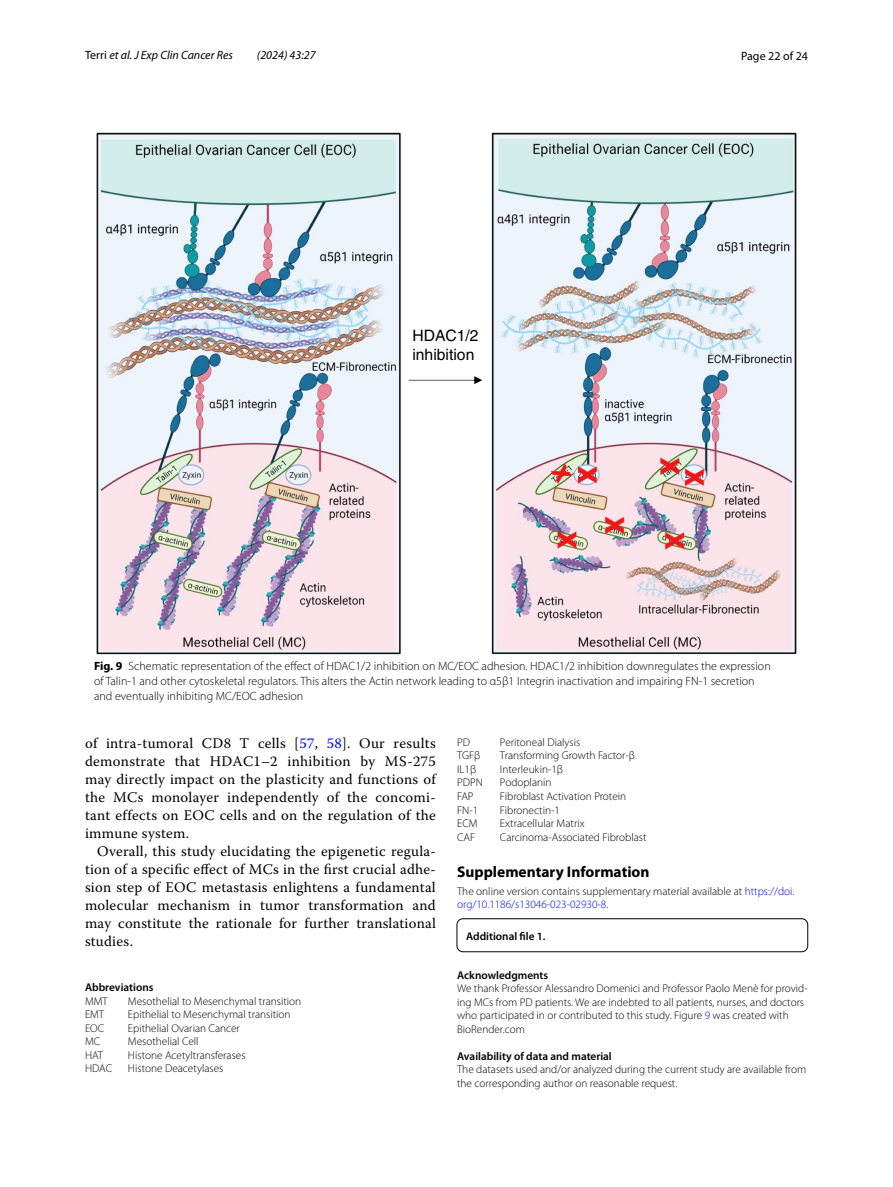
<style>
.page{position:relative;width:893px;height:1187px;background:#fff}
.page>*{position:absolute;margin:0;border:0;box-sizing:border-box;transform-origin:0 0}
.t1{font:15.6px/18.9px "Helvetica 4";color:#000}
.t2{font:700 15.45px "Myriad Pro";color:#000}
.t3{font:14.7px/18px "Warnock Pro";letter-spacing:.015em;color:#000;text-align:justify}
.t4{font:300 12px/15px "Myriad Pro";color:#000}
.t5{font:italic 12px "Myriad Pro";color:#000}
.t6{font:12px "Myriad Pro";color:#000}
.t7{font:300 11.25px/13.5px "Myriad Pro";color:#000}
.t8{font:600 11.25px "Myriad Pro";color:#000}
.s1{font-style:normal}
.s2{font-weight:700}
.s3{color:#00f}
</style>
<div class="page">
<div style="left:457px;top:918px;width:351px;height:33px;border:1px solid #000;border-radius:6px"></div>
<img style="left:96px;top:133px;width:701px;height:521px">
<svg style="left:409px;top:376px;width:73px;height:8px"></svg>
<p class="t5" style="left:85px;top:48px;width:149px"><span class="s1">Terri</span> et al. J Exp Clin Cancer Res</p>
<p class="t5" style="left:257px;top:48px;width:60px">(2024) 43:27</p>
<p class="t6" style="left:741px;top:48px;width:68px">Page 22 of 24</p>
<h1 class="t1" style="left:412px;top:326px;width:68px">HDAC1/2 inhibition</h1>
<p class="t4" style="left:94px;top:658px;width:678px"><span class="s2">Fig. 9</span> Schematic representation of the effect of HDAC1/2 inhibition on MC/EOC adhesion. HDAC1/2 inhibition downregulates the expression of Talin-1 and other cytoskeletal regulators. This alters the Actin network leading to α5β1 Integrin inactivation and impairing FN-1 secretion and eventually inhibiting MC/EOC adhesion</p>
<p class="t3" style="left:85px;top:734px;width:352px">of intra-tumoral CD8 T cells [<span class="s3">57</span>, <span class="s3">58</span>]. Our results demonstrate that HDAC1–2 inhibition by MS-275 may directly impact on the plasticity and functions of the MCs monolayer independently of the concomi&shy;tant effects on EOC cells and on the regulation of the immune system.</p>
<p class="t3" style="left:85px;top:842px;width:352px;text-indent:12px">Overall, this study elucidating the epigenetic regula&shy;tion of a specific effect of MCs in the first crucial adhe&shy;sion step of EOC metastasis enlightens a fundamental molecular mechanism in tumor transformation and may constitute the rationale for further translational studies.</p>
<p class="t8" style="left:85px;top:980px;width:70px">Abbreviations</p>
<p class="t7" style="left:85px;top:994px;width:24px">MMT</p>
<p class="t7" style="left:128px;top:994px;width:175px">Mesothelial to Mesenchymal transition</p>
<p class="t7" style="left:85px;top:1007px;width:21px">EMT</p>
<p class="t7" style="left:128px;top:1007px;width:164px">Epithelial to Mesenchymal transition</p>
<p class="t7" style="left:85px;top:1021px;width:21px">EOC</p>
<p class="t7" style="left:128px;top:1021px;width:114px">Epithelial Ovarian Cancer</p>
<p class="t7" style="left:85px;top:1034px;width:17px">MC</p>
<p class="t7" style="left:128px;top:1034px;width:72px">Mesothelial Cell</p>
<p class="t7" style="left:85px;top:1048px;width:20px">HAT</p>
<p class="t7" style="left:128px;top:1048px;width:119px">Histone Acetyltransferases</p>
<p class="t7" style="left:85px;top:1061px;width:29px">HDAC</p>
<p class="t7" style="left:128px;top:1061px;width:97px">Histone Deacetylases</p>
<p class="t7" style="left:457px;top:735px;width:14px">PD</p>
<p class="t7" style="left:500px;top:735px;width:82px">Peritoneal Dialysis</p>
<p class="t7" style="left:457px;top:749px;width:25px">TGFβ</p>
<p class="t7" style="left:500px;top:749px;width:136px">Transforming Growth Factor-β</p>
<p class="t7" style="left:457px;top:762px;width:21px">IL1β</p>
<p class="t7" style="left:500px;top:762px;width:64px">Interleukin-1β</p>
<p class="t7" style="left:457px;top:776px;width:27px">PDPN</p>
<p class="t7" style="left:500px;top:776px;width:53px">Podoplanin</p>
<p class="t7" style="left:457px;top:789px;width:18px">FAP</p>
<p class="t7" style="left:500px;top:789px;width:128px">Fibroblast Activation Protein</p>
<p class="t7" style="left:457px;top:803px;width:23px">FN-1</p>
<p class="t7" style="left:500px;top:803px;width:61px">Fibronectin-1</p>
<p class="t7" style="left:457px;top:816px;width:22px">ECM</p>
<p class="t7" style="left:500px;top:816px;width:86px">Extracellular Matrix</p>
<p class="t7" style="left:457px;top:830px;width:20px">CAF</p>
<p class="t7" style="left:500px;top:830px;width:148px">Carcinoma-Associated Fibroblast</p>
<h2 class="t2" style="left:457px;top:861px;width:194px">Supplementary Information</h2>
<p class="t7" style="left:457px;top:884px;width:339px">The online version contains supplementary material available at <span class="s3">https://doi. org/10.1186/s13046- 023- 02930-8</span>.</p>
<p class="t8" style="left:466px;top:928px;width:81px">Additional file 1.</p>
<p class="t8" style="left:457px;top:967px;width:93px">Acknowledgments</p>
<p class="t7" style="left:457px;top:981px;width:352px">We thank Professor Alessandro Domenici and Professor Paolo Menè for provid‑ ing MCs from PD patients. We are indebted to all patients, nurses, and doctors who participated in or contributed to this study. Figure <span class="s3">9</span> was created with BioRender.com</p>
<p class="t8" style="left:457px;top:1048px;width:156px">Availability of data and material</p>
<p class="t7" style="left:457px;top:1062px;width:351px">The datasets used and/or analyzed during the current study are available from the corresponding author on reasonable request.</p>
</div>
